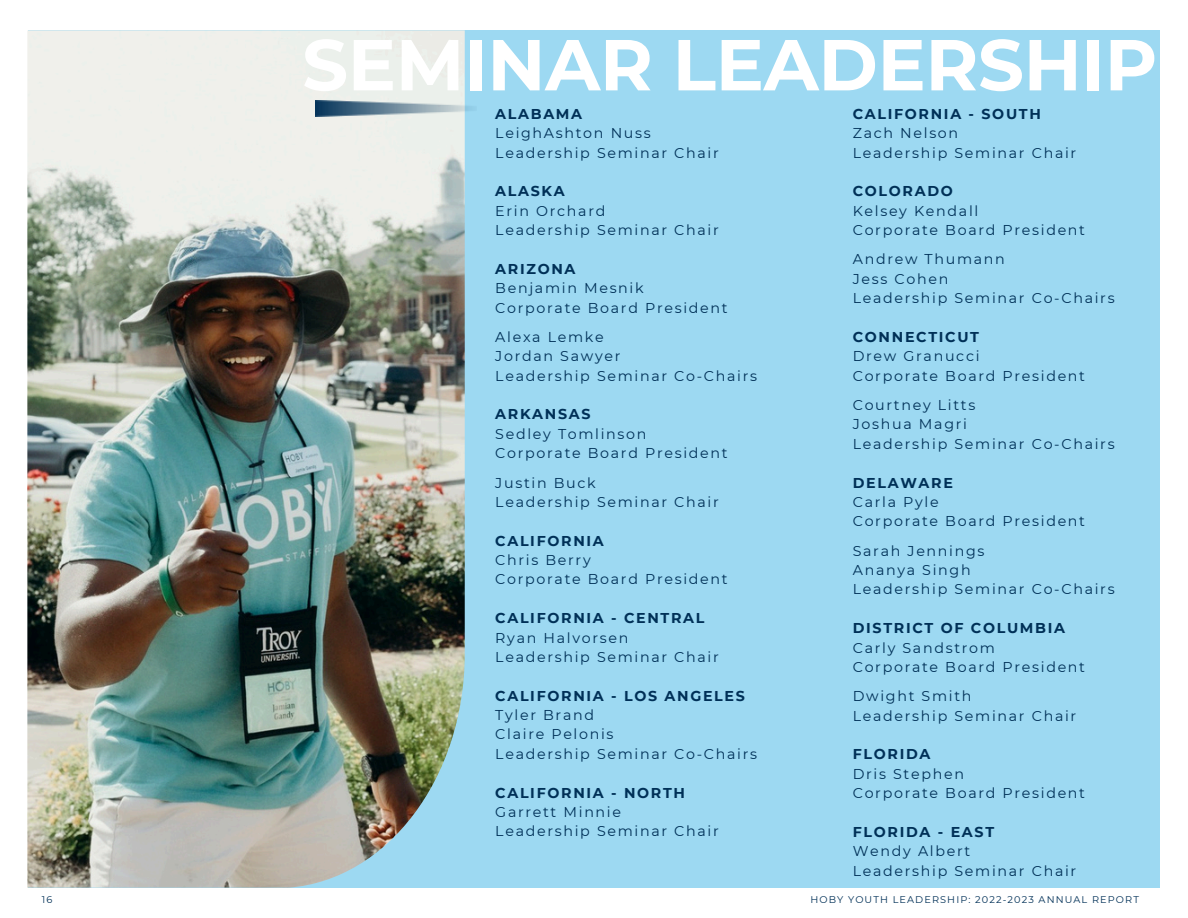
<style>
.page{position:relative;width:1188px;height:918px;background:#fff}
.page>*{position:absolute;margin:0;border:0;box-sizing:border-box;transform-origin:0 0}
.t1{font:700 72px "Montserrat";letter-spacing:-.005em;color:#fff}
.t2{font:14.25px/19.4px "Montserrat";letter-spacing:.12em;color:#003057}
.t3{font:700 14.25px "Montserrat";letter-spacing:.12em;color:#003057}
.t4{font:9.75px "Montserrat";letter-spacing:.115em;color:#003057}
</style>
<div class="page">
<div style="left:28px;top:30px;width:1132px;height:858px;background:#9dd9f2"></div>
<img style="left:27px;top:30px;width:438px;height:857px">
<img style="left:316px;top:100px;width:156px;height:16px">
<p class="t1" style="left:302px;top:21px;width:857px">SEMINAR LEADERSHIP</p>
<p class="t3" style="left:495px;top:105px;width:88px">ALABAMA</p>
<p class="t2" style="left:495px;top:123px;width:225px">LeighAshton Nuss<br>Leadership Seminar Chair</p>
<p class="t3" style="left:495px;top:183px;width:71px">ALASKA</p>
<p class="t2" style="left:495px;top:201px;width:225px">Erin Orchard<br>Leadership Seminar Chair</p>
<p class="t3" style="left:495px;top:260px;width:82px">ARIZONA</p>
<p class="t2" style="left:495px;top:278px;width:234px">Benjamin Mesnik<br>Corporate Board President</p>
<p class="t2" style="left:495px;top:327px;width:263px">Alexa Lemke<br>Jordan Sawyer<br>Leadership Seminar Co-Chairs</p>
<p class="t3" style="left:495px;top:406px;width:97px">ARKANSAS</p>
<p class="t2" style="left:495px;top:424px;width:234px">Sedley Tomlinson<br>Corporate Board President</p>
<p class="t2" style="left:495px;top:473px;width:225px">Justin Buck<br>Leadership Seminar Chair</p>
<p class="t3" style="left:495px;top:532px;width:110px">CALIFORNIA</p>
<p class="t2" style="left:495px;top:550px;width:234px">Chris Berry<br>Corporate Board President</p>
<p class="t3" style="left:495px;top:609px;width:211px">CALIFORNIA - CENTRAL</p>
<p class="t2" style="left:495px;top:628px;width:225px">Ryan Halvorsen<br>Leadership Seminar Chair</p>
<p class="t3" style="left:495px;top:687px;width:251px">CALIFORNIA - LOS ANGELES</p>
<p class="t2" style="left:495px;top:705px;width:263px">Tyler Brand<br>Claire Pelonis<br>Leadership Seminar Co-Chairs</p>
<p class="t3" style="left:495px;top:784px;width:191px">CALIFORNIA - NORTH</p>
<p class="t2" style="left:495px;top:802px;width:225px">Garrett Minnie<br>Leadership Seminar Chair</p>
<p class="t3" style="left:853px;top:105px;width:190px">CALIFORNIA - SOUTH</p>
<p class="t2" style="left:853px;top:123px;width:225px">Zach Nelson<br>Leadership Seminar Chair</p>
<p class="t3" style="left:853px;top:183px;width:102px">COLORADO</p>
<p class="t2" style="left:853px;top:201px;width:234px">Kelsey Kendall<br>Corporate Board President</p>
<p class="t2" style="left:853px;top:250px;width:263px">Andrew Thumann<br>Jess Cohen<br>Leadership Seminar Co-Chairs</p>
<p class="t3" style="left:853px;top:328px;width:128px">CONNECTICUT</p>
<p class="t2" style="left:853px;top:347px;width:234px">Drew Granucci<br>Corporate Board President</p>
<p class="t2" style="left:853px;top:395px;width:263px">Courtney Litts<br>Joshua Magri<br>Leadership Seminar Co-Chairs</p>
<p class="t3" style="left:853px;top:474px;width:102px">DELAWARE</p>
<p class="t2" style="left:853px;top:492px;width:234px">Carla Pyle<br>Corporate Board President</p>
<p class="t2" style="left:853px;top:541px;width:263px">Sarah Jennings<br>Ananya Singh<br>Leadership Seminar Co-Chairs</p>
<p class="t3" style="left:853px;top:619px;width:214px">DISTRICT OF COLUMBIA</p>
<p class="t2" style="left:853px;top:638px;width:234px">Carly Sandstrom<br>Corporate Board President</p>
<p class="t2" style="left:853px;top:687px;width:225px">Dwight Smith<br>Leadership Seminar Chair</p>
<p class="t3" style="left:853px;top:746px;width:79px">FLORIDA</p>
<p class="t2" style="left:853px;top:764px;width:234px">Dris Stephen<br>Corporate Board President</p>
<p class="t3" style="left:853px;top:823px;width:143px">FLORIDA - EAST</p>
<p class="t2" style="left:853px;top:842px;width:225px">Wendy Albert<br>Leadership Seminar Chair</p>
<p class="t4" style="left:42px;top:894px;width:12px">16</p>
<p class="t4" style="left:810px;top:894px;width:330px">HOBY YOUTH LEADERSHIP: 2022-2023 ANNUAL REPORT</p>
</div>
